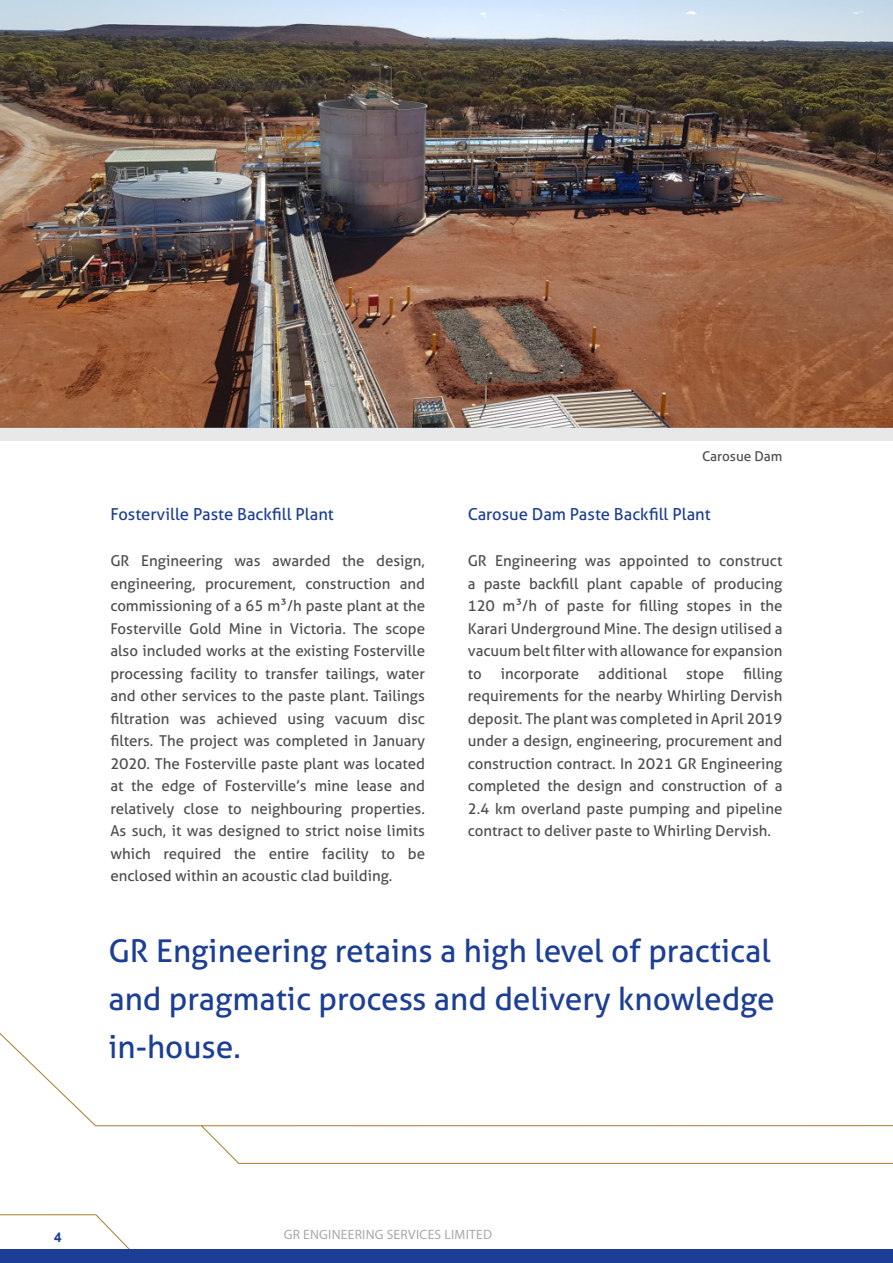
<style>
.page{position:relative;width:893px;height:1263px;background:#fff}
.page>*{position:absolute;margin:0;border:0;box-sizing:border-box;transform-origin:0 0}
.t1{font:31.5px/48px "Aller";color:#1c3e94}
.t2{font:16.5px "Aller";color:#1c3e94}
.t3{font:15px/22.5px "Aller";color:#4d4d4f;text-align:justify}
.t4{font:13.5px "Myriad Pro";letter-spacing:.02em;color:#a8a7ae}
.t5{font:13.5px "Aller";color:#4d4d4f}
.t6{font:700 13.5px "Arial";color:#1c3e94}
</style>
<div class="page">
<svg style="left:0;top:1214px;width:130px;height:35px"></svg>
<div style="left:0;top:1249px;width:893px;height:14px;background:#1c3e94"></div>
<img style="left:0;top:0;width:893px;height:427px">
<svg style="left:200px;top:1125px;width:693px;height:39px"></svg>
<div style="left:0;top:427px;width:893px;height:14px;background:#e7e8ea"></div>
<p class="t2" style="left:110px;top:504px;width:225px">Fosterville Paste Backfill Plant</p>
<p class="t3" style="left:110px;top:550px;width:316px">GR Engineering was awarded the design, engineering, procurement, construction and commissioning of a 65 m³/h paste plant at the Fosterville Gold Mine in Victoria. The scope also included works at the existing Fosterville processing facility to transfer tailings, water and other services to the paste plant. Tailings filtration was achieved using vacuum disc filters. The project was completed in January 2020. The Fosterville paste plant was located at the edge of Fosterville’s mine lease and relatively close to neighbouring properties.<br>As such, it was designed to strict noise limits which required the entire facility to be enclosed within an acoustic clad building.</p>
<p class="t5" style="left:702px;top:447px;width:82px">Carosue Dam</p>
<p class="t2" style="left:468px;top:504px;width:244px">Carosue Dam Paste Backfill Plant</p>
<p class="t3" style="left:468px;top:550px;width:316px">GR Engineering was appointed to construct a paste backfill plant capable of producing 120 m³/h of paste for filling stopes in the Karari Underground Mine. The design utilised a vacuum belt filter with allowance for expansion to</p>
<p class="t3" style="left:468px;top:662px;width:316px;text-indent:275px">filling requirements for the nearby Whirling Dervish deposit. The plant was completed in April 2019 under a design, engineering, procurement and construction contract. In 2021 GR Engineering completed the design and construction of a 2.4 km overland paste pumping and pipeline contract to deliver paste to Whirling Dervish.</p>
<p class="t3" style="left:501px;top:662px;width:80px">incorporate</p>
<p class="t3" style="left:598px;top:662px;width:70px">additional</p>
<p class="t3" style="left:686px;top:662px;width:40px">stope</p>
<h1 class="t1" style="left:108px;top:926px;width:668px">GR Engineering retains a high level of practical and pragmatic process and delivery knowledge in-house.</h1>
<p class="t6" style="left:54px;top:1227px;width:9px">4</p>
<p class="t4" style="left:284px;top:1226px;width:210px">GR ENGINEERING SERVICES LIMITED</p>
</div>
